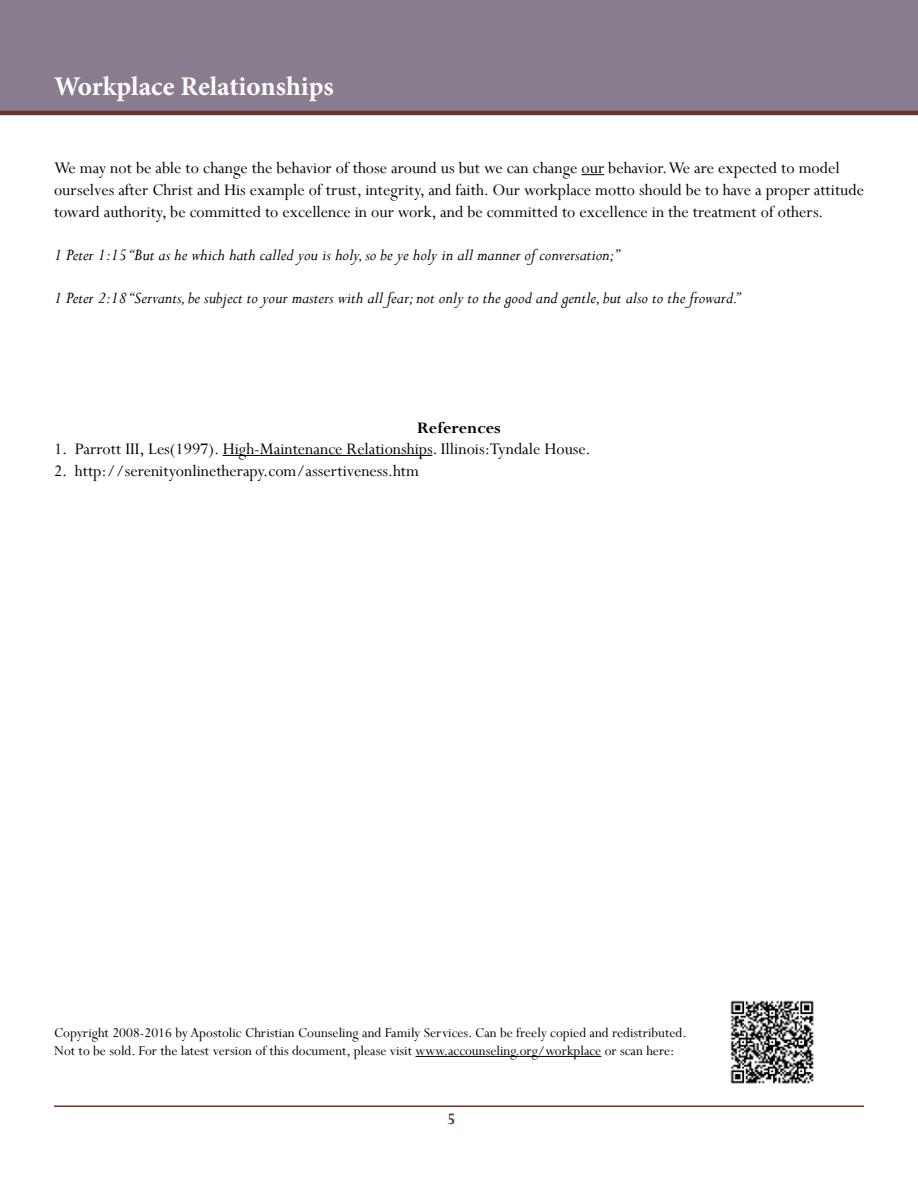
<style>
.page{position:relative;width:918px;height:1188px;background:#fff}
.page>*{position:absolute;margin:0;border:0;box-sizing:border-box;transform-origin:0 0}
.t1{font:700 27px "Minion Pro";letter-spacing:-.005em;color:#fff}
.t2{font:18px/21.6px "Perpetua";color:#000}
.t3{font:italic 18px "Perpetua";color:#000}
.t4{font:700 18px "Perpetua";color:#000}
.t5{font:700 18px "Perpetua";color:#663a2a}
.t6{font:15px/18px "Perpetua";color:#000}
</style>
<div class="page">
<div style="left:0;top:0;width:918px;height:113px;background:#8a7c8f"></div>
<hr style="left:54px;top:1106px;width:810px;height:1px;background:#663a2a">
<hr style="left:0;top:111px;width:918px;height:4px;background:#663a2a">
<svg style="left:582px;top:174px;width:22px;height:1px"></svg>
<hr style="left:223px;top:455px;width:209px;height:1px;background:#000">
<hr style="left:416px;top:1056px;width:185px;height:1px;background:#000">
<img style="left:730px;top:1000px;width:84px;height:84px">
<h1 class="t1" style="left:54px;top:68px;width:281px">Workplace Relationships</h1>
<p class="t2" style="left:54px;top:157px;width:812px">We may not be able to change the behavior of those around us but we can change our behavior. We are expected to model ourselves after Christ and His example of trust, integrity, and faith. Our workplace motto should be to have a proper attitude toward authority, be committed to excellence in our work, and be committed to excellence in the treatment of others.</p>
<p class="t3" style="left:54px;top:243px;width:567px">1 Peter 1:15 “But as he which hath called you is holy, so be ye holy in all manner of conversation;”</p>
<p class="t3" style="left:54px;top:286px;width:687px">1 Peter 2:18 “Servants, be subject to your masters with all fear; not only to the good and gentle, but also to the froward.”</p>
<p class="t4" style="left:417px;top:416px;width:85px">References</p>
<p class="t2" style="left:54px;top:438px;width:538px">1. Parrott III, Les(1997). High-Maintenance Relationships. Illinois:Tyndale House.</p>
<p class="t2" style="left:54px;top:459px;width:367px">2. http://serenityonlinetherapy.com/assertiveness.htm</p>
<p class="t6" style="left:54px;top:1024px;width:634px">Copyright 2008-2016 by Apostolic Christian Counseling and Family Services. Can be freely copied and redistributed.<br>Not to be sold. For the latest version of this document, please visit www.accounseling.org/workplace or scan here:</p>
<p class="t5" style="left:447px;top:1107px;width:10px">5</p>
</div>
